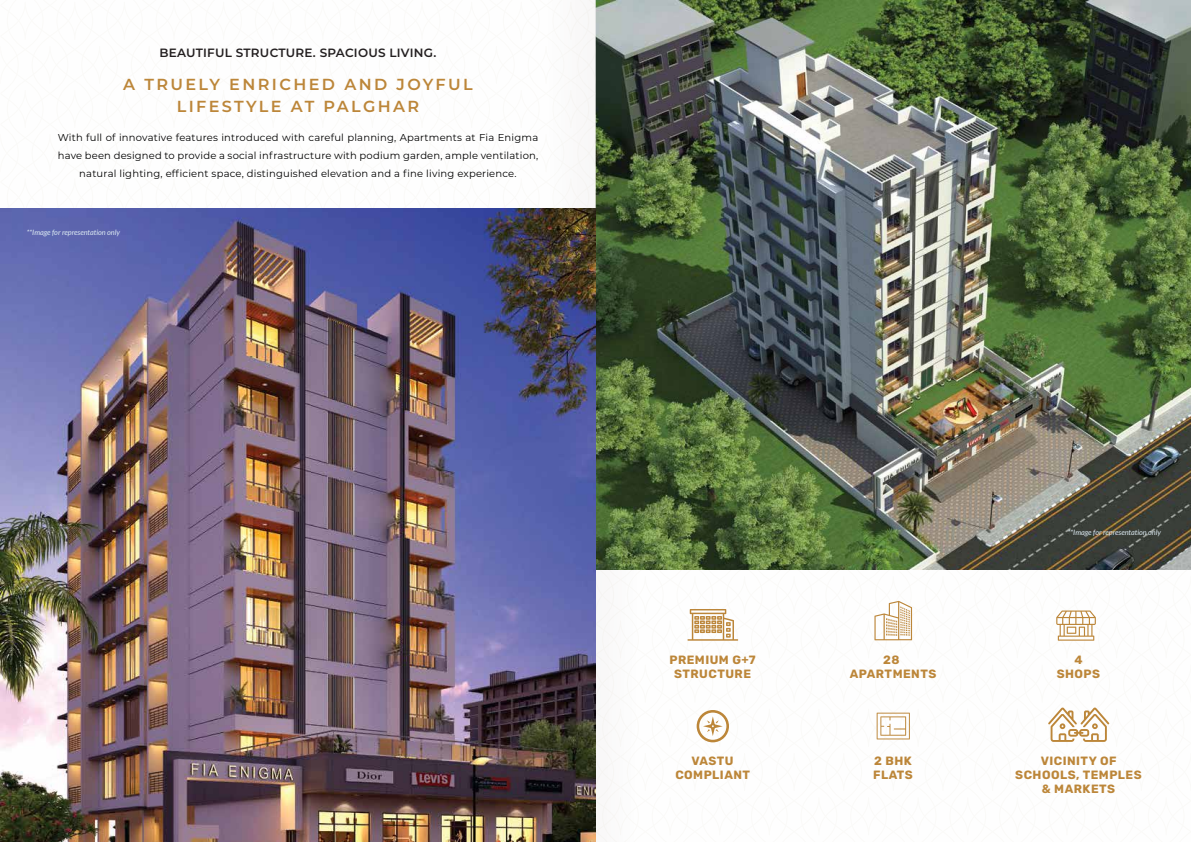
<style>
.page{position:relative;width:1191px;height:842px;background:#fff}
.page>*{position:absolute;margin:0;border:0;box-sizing:border-box;transform-origin:0 0}
.t1{font:600 16px/22px "Montserrat";letter-spacing:.15em;color:#bc8639;text-align:center}
.t2{font:700 12px/14px "Rubik";letter-spacing:.04em;color:#bc8639;text-align:center}
.t3{font:600 12px "Montserrat";letter-spacing:.02em;color:#231f20}
.t4{font:10px/18px "Montserrat";letter-spacing:.02em;color:#000;text-align:center}
.t5{font:italic 7.4px "Lato";color:#ddebf3}
</style>
<div class="page">
<svg style="left:874px;top:601px;width:38px;height:39px"></svg>
<svg style="left:696px;top:710px;width:33px;height:32px"></svg>
<svg style="left:1056px;top:610px;width:39px;height:30px"></svg>
<svg style="left:687px;top:609px;width:51px;height:31px"></svg>
<svg style="left:1048px;top:707px;width:61px;height:35px"></svg>
<svg style="left:876px;top:712px;width:34px;height:27px"></svg>
<img style="left:595px;top:0;width:596px;height:569px">
<img style="left:0;top:208px;width:595px;height:634px">
<p class="t3" style="left:159px;top:45px;width:278px">BEAUTIFUL STRUCTURE. SPACIOUS LIVING.</p>
<h1 class="t1" style="left:123px;top:72px;width:351px">A TRUELY ENRICHED AND JOYFUL<br>LIFESTYLE AT PALGHAR</h1>
<p class="t4" style="left:58px;top:128px;width:482px">With full of innovative features introduced with careful planning, Apartments at Fia Enigma have been designed to provide a social infrastructure with podium garden, ample ventilation, natural lighting, efficient space, distinguished elevation and a fine living experience.</p>
<p class="t5" style="left:27px;top:228px;width:95px">**Image for representation only</p>
<p class="t5" style="left:1067px;top:528px;width:95px">**Image for representation only</p>
<p class="t2" style="left:669px;top:653px;width:88px">PREMIUM G+7<br>STRUCTURE</p>
<p class="t2" style="left:849px;top:653px;width:88px">28<br>APARTMENTS</p>
<p class="t2" style="left:1056px;top:653px;width:45px">4<br>SHOPS</p>
<p class="t2" style="left:675px;top:754px;width:76px">VASTU<br>COMPLIANT</p>
<p class="t2" style="left:873px;top:754px;width:41px;text-align:left">2 BHK<br>FLATS</p>
<p class="t2" style="left:1015px;top:754px;width:128px">VICINITY OF<br>SCHOOLS, TEMPLES &amp; MARKETS</p>
</div>
